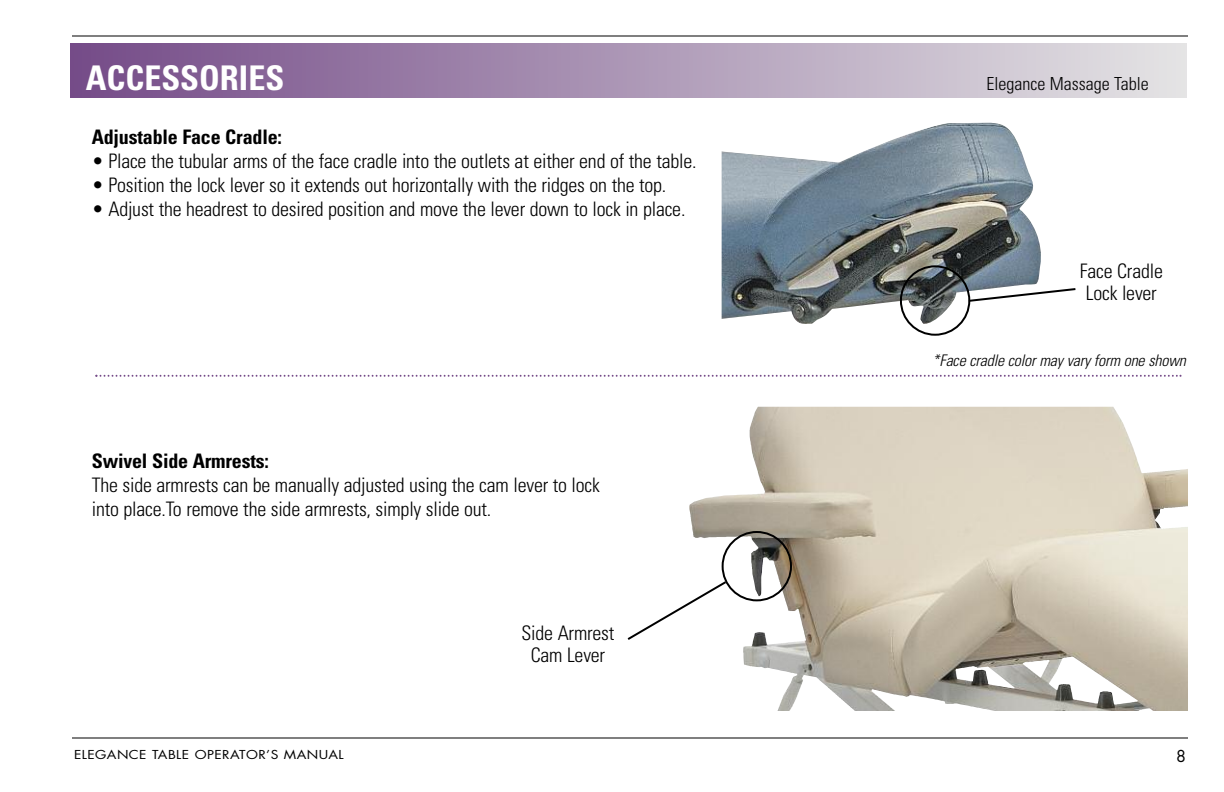
<style>
.page{position:relative;width:1224px;height:792px;background:#fff}
.page>*{position:absolute;margin:0;border:0;box-sizing:border-box;transform-origin:0 0}
.t1{font:700 condensed 34px "Univers";color:#fff}
.t2{font:300 condensed 20px/22px "Univers";letter-spacing:-.01em;color:#000;text-align:center}
.t3{font:700 condensed 20px "Univers";letter-spacing:-.01em;color:#000}
.t4{font:300 condensed 18px "Univers";color:#000}
.t5{font:italic 300 condensed 16px "Univers";letter-spacing:-.01em;color:#000}
.t6{font:16px "Futura";color:#000}
.t7{font:12px "Futura";letter-spacing:.03em;color:#000;scale:1.15 1}
</style>
<div class="page">
<hr style="left:72px;top:36px;width:1116px;height:1px;background:#000">
<hr style="left:72px;top:738px;width:1116px;height:1px;background:#000">
<div style="left:71px;top:44px;width:1116px;height:54px;background:linear-gradient(to right,#754b88,#e4e4e5)"></div>
<svg style="left:95px;top:375px;width:1087px;height:2px"></svg>
<img style="left:722px;top:122px;width:319px;height:202px">
<svg style="left:900px;top:265px;width:176px;height:71px"></svg>
<img style="left:689px;top:407px;width:499px;height:304px">
<svg style="left:627px;top:531px;width:165px;height:111px"></svg>
<h1 class="t1" style="left:86px;top:65px;width:200px">ACCESSORIES</h1>
<p class="t3" style="left:92px;top:129px;width:192px">Adjustable Face Cradle:</p>
<p class="t2" style="left:92px;top:151px;width:606px">• Place the tubular arms of the face cradle into the outlets at either end of the table.</p>
<p class="t2" style="left:92px;top:175px;width:576px">• Position the lock lever so it extends out horizontally with the ridges on the top.</p>
<p class="t2" style="left:92px;top:199px;width:595px">• Adjust the headrest to desired position and move the lever down to lock in place.</p>
<p class="t3" style="left:92px;top:453px;width:179px">Swivel Side Armrests:</p>
<p class="t2" style="left:92px;top:474px;width:510px;line-height:24px;text-align:left">The side armrests can be manually adjusted using the cam lever to lock into place.To remove the side armrests, simply slide out.</p>
<p class="t2" style="left:521px;top:624px;width:94px">Side Armrest<br>Cam Lever</p>
<p class="t4" style="left:987px;top:77px;width:164px">Elegance Massage Table</p>
<p class="t2" style="left:1080px;top:262px;width:85px">Face Cradle<br>Lock lever</p>
<p class="t5" style="left:933px;top:355px;width:255px">*Face cradle color may vary form one shown</p>
<p class="t7" style="left:74px;top:749px;width:236px">ELEGANCE TABLE OPERATOR’S MANUAL</p>
<p class="t6" style="left:1176px;top:749px;width:11px">8</p>
</div>
